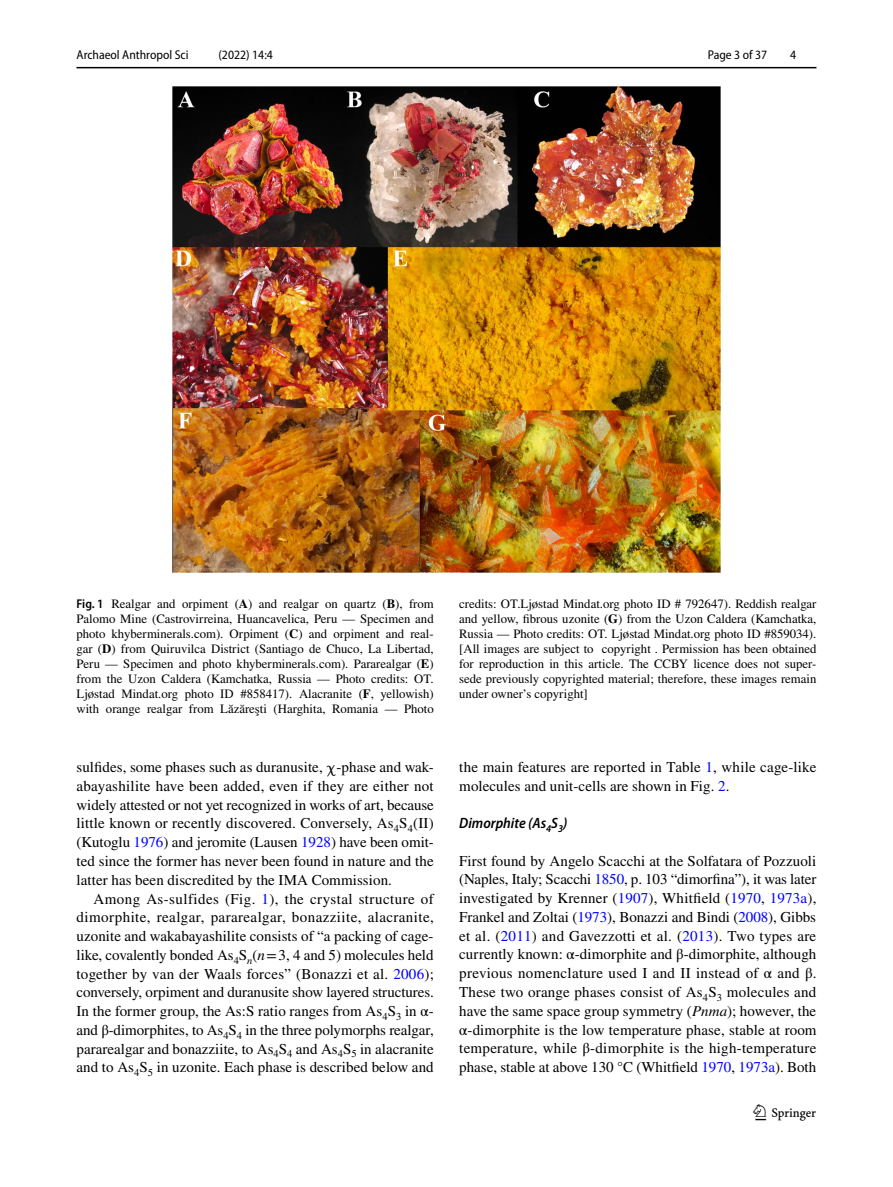
<style>
.page{position:relative;width:893px;height:1187px;background:#fff}
.page>*{position:absolute;margin:0;border:0;box-sizing:border-box;transform-origin:0 0}
.t1{font:22.5px "Springnew Regular 3";color:#000}
.t2{font:15px/18.8px "STIX";letter-spacing:.005em;color:#000;text-align:justify}
.t3{font:italic 600 semi-condensed 15px "Myriad Pro";color:#000}
.t4{font:12.75px/15px "STIX";color:#000;text-align:justify}
.t5{font:12.75px "Myriad Pro Semi Cn 4";color:#000}
.t6{font:semi-condensed 12.75px "Myriad Pro";color:#000}
.s1{font-family:"Myriad Pro";font-weight:600;font-stretch:semi-condensed}
.s2{font-weight:700}
.s3{font-family:"Code 2000"}
.s4{color:#00f}
.s5{font-style:italic}
</style>
<div class="page">
<hr style="left:77px;top:67px;width:739px;height:1px;background:#000">
<img style="left:172px;top:87px;width:549px;height:486px">
<p class="t5" style="left:77px;top:48px;width:113px">Archaeol Anthropol Sci</p>
<p class="t5" style="left:218px;top:48px;width:56px">(2022) 14:4</p>
<p class="t6" style="left:708px;top:48px;width:61px">Page 3 of 37</p>
<p class="t6" style="left:790px;top:48px;width:8px">4</p>
<p class="t4" style="left:77px;top:597px;width:359px"><span class="s1">Fig. 1</span> Realgar and orpiment (<span class="s2">A</span>) and realgar on quartz (<span class="s2">B</span>), from Palomo Mine (Castrovirreina, Huancavelica, Peru — Specimen and photo khyberminerals.com). Orpiment (<span class="s2">C</span>) and orpiment and real&shy;gar (<span class="s2">D</span>) from Quiruvilca District (Santiago de Chuco, La Libertad, Peru — Specimen and photo khyberminerals.com). Pararealgar (<span class="s2">E</span>) from the Uzon Caldera (Kamchatka, Russia — Photo credits: OT.<br>Ljøstad Mindat.org photo ID #858417). Alacranite (<span class="s2">F</span>, yellowish) with orange realgar from Lăzăreşti (Harghita, Romania — Photo</p>
<p class="t4" style="left:459px;top:597px;width:359px">credits: OT.Ljøstad Mindat.org photo ID # 792647). Reddish realgar and yellow, fibrous uzonite (<span class="s2">G</span>) from the Uzon Caldera (Kamchatka, Russia — Photo credits: OT. Ljøstad Mindat.org photo ID #859034). [All images are subject to copyright . Permission has been obtained for reproduction in this article. The CCBY licence does not super&shy;sede previously copyrighted material; therefore, these images remain under owner’s copyright]</p>
<p class="t2" style="left:77px;top:758px;width:359px">sulfides, some phases such as duranusite, <span class="s3">χ</span>-phase and wak&shy;abayashilite have been added, even if they are either not widely attested or not yet recognized in works of art, because little known or recently discovered. Conversely, As<sub>4</sub>S<sub>4</sub>(II) (Kutoglu <span class="s4">1976</span>) and jeromite (Lausen <span class="s4">1928</span>) have been omit&shy;ted since the former has never been found in nature and the latter has been discredited by the IMA Commission.</p>
<p class="t2" style="left:77px;top:890px;width:359px;text-indent:17px">Among As-sulfides (Fig. <span class="s4">1</span>), the crystal structure of dimorphite, realgar, pararealgar, bonazziite, alacranite, uzonite and wakabayashilite consists of “a packing of cage&shy;like, covalently bonded As<sub>4</sub>S<sub>n</sub>(<span class="s5">n</span>=3, 4 and 5) molecules held together by van der Waals forces” (Bonazzi et al. <span class="s4">2006</span>); conversely, orpiment and duranusite show layered structures.<br>In the former group, the As:S ratio ranges from As<sub>4</sub>S<sub>3</sub> in α&shy;and β-dimorphites, to As<sub>4</sub>S<sub>4</sub> in the three polymorphs realgar, pararealgar and bonazziite, to As<sub>4</sub>S<sub>4</sub> and As<sub>4</sub>S<sub>5</sub> in alacranite and to As<sub>4</sub>S<sub>5</sub> in uzonite. Each phase is described below and</p>
<p class="t2" style="left:459px;top:758px;width:359px">the main features are reported in Table <span class="s4">1</span>, while cage-like molecules and unit-cells are shown in Fig. <span class="s4">2</span>.</p>
<p class="t3" style="left:459px;top:815px;width:110px">Dimorphite (As<sub>4</sub>S<sub>3</sub>)</p>
<p class="t2" style="left:459px;top:852px;width:359px">First found by Angelo Scacchi at the Solfatara of Pozzuoli (Naples, Italy; Scacchi <span class="s4">1850</span>, p. 103 “dimorfina”), it was later investigated by Krenner (<span class="s4">1907</span>), Whitfield (<span class="s4">1970</span>, <span class="s4">1973a</span>), Frankel and Zoltai (<span class="s4">1973</span>), Bonazzi and Bindi (<span class="s4">2008</span>), Gibbs et al. (<span class="s4">2011</span>) and Gavezzotti et al. (<span class="s4">2013</span>). Two types are currently known: α-dimorphite and β-dimorphite, although previous nomenclature used I and II instead of α and β.<br>These two orange phases consist of As<sub>4</sub>S<sub>3</sub> molecules and have the same space group symmetry (<span class="s5">Pnma</span>); however, the α-dimorphite is the low temperature phase, stable at room temperature, while β-dimorphite is the high-temperature phase, stable at above 130 °C (Whitfield <span class="s4">1970</span>, <span class="s4">1973a</span>). Both</p>
<h1 class="t1" style="left:755px;top:1104px;width:62px">1 3</h1>
</div>
